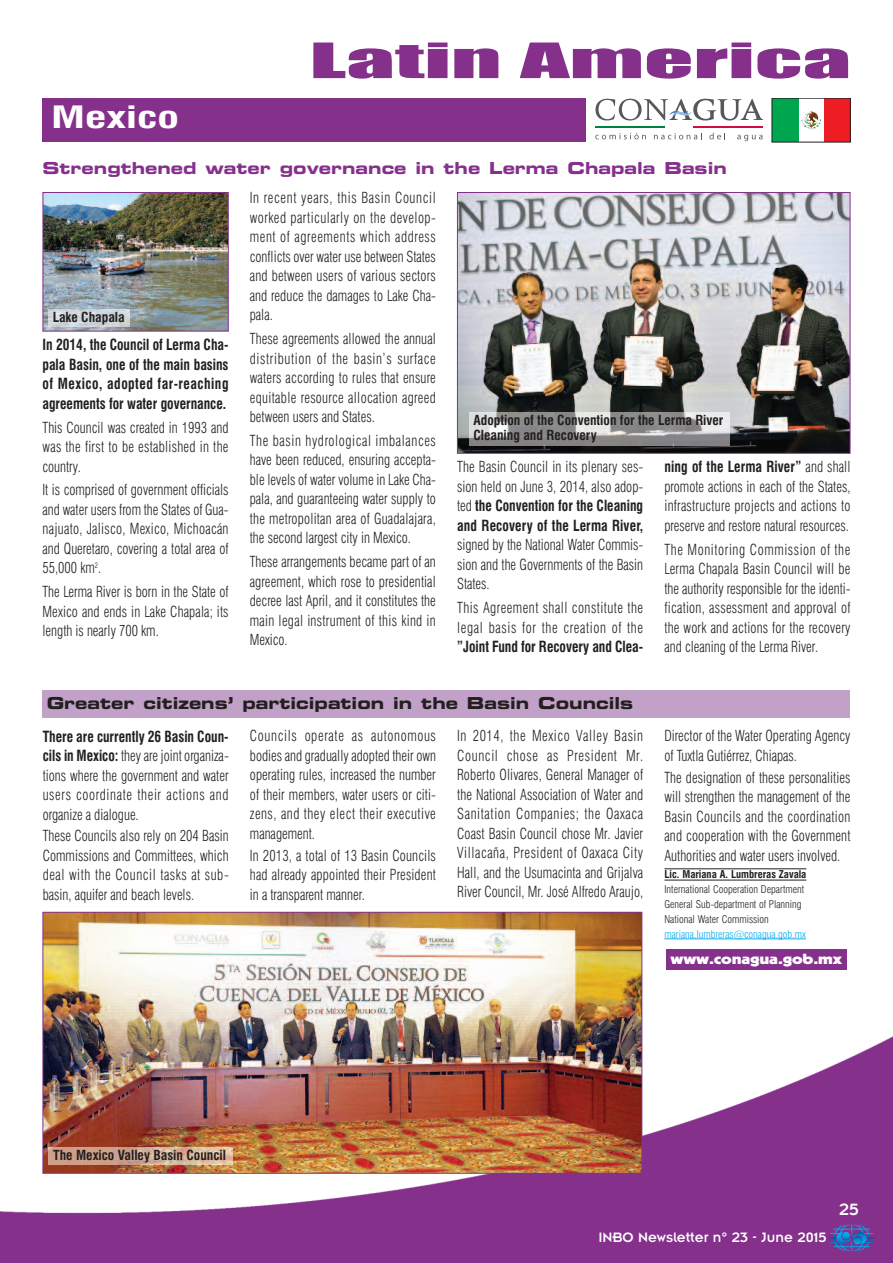
<style>
.page{position:relative;width:893px;height:1263px;background:#fff}
.page>*{position:absolute;margin:0;border:0;box-sizing:border-box;transform-origin:0 0}
.t1{font:45px "Impact";color:#85318c;scale:2.15 1}
.t2{font:700 condensed 30px "Swiss 721 BT";color:#fff;scale:1.5 1}
.t3{font:18px "Insignia";color:#fff}
.t4{font:16.5px "Eurostile Bold Extended Two";color:#85318c}
.t5{font:16.5px "Eurostile Bold Extended Two";color:#231f20}
.t6{font:300 condensed 15px/19.5px "Swiss 721 BT";color:#231f20;text-align:justify;scale:.9 1}
.t7{font:700 condensed 15px/19.5px "Swiss 721 BT";color:#231f20;text-align:justify;scale:.9 1}
.t8{font:300 condensed 15px/19.5px "Swiss 721 BT";letter-spacing:.035em;color:#231f20;scale:.9 1}
.t9{font:15px "Insignia";color:#fff}
.t10{font:900 14.25px "Kabel";letter-spacing:-.01em;color:#fff;scale:1.3 1}
.t11{font:700 condensed 13.5px/15px "Swiss 721 BT";color:#231f20}
.t12{font:300 condensed 10.5px/15px "Swiss 721 BT";color:#231f20}
.t13{font:300 condensed 10.5px "Swiss 721 BT";color:#00aeef}
.t14{font:700 condensed 10.5px "Swiss 721 BT";color:#231f20}
.s1{font-weight:700}
</style>
<div class="page">
<img style="left:0;top:911px;width:893px;height:352px">
<svg style="left:829px;top:1224px;width:45px;height:27px"></svg>
<div style="left:43px;top:98px;width:543px;height:43px;background:#85318c"></div>
<div style="left:824px;top:98px;width:26px;height:44px;background:#ee1d23"></div>
<div style="left:772px;top:98px;width:26px;height:44px;background:#00a54f"></div>
<svg style="left:801px;top:111px;width:20px;height:19px"></svg>
<svg style="left:595px;top:133px;width:51px;height:6px"></svg>
<svg style="left:654px;top:133px;width:48px;height:6px"></svg>
<svg style="left:709px;top:133px;width:16px;height:6px"></svg>
<svg style="left:737px;top:135px;width:25px;height:6px"></svg>
<svg style="left:595px;top:99px;width:168px;height:21px"></svg>
<hr style="left:693px;top:126px;width:70px;height:2px;background:#d20d44">
<hr style="left:596px;top:126px;width:69px;height:2px;background:#00843d">
<hr style="left:664px;top:868px;width:142px;height:1px;background:#231f20">
<hr style="left:664px;top:880px;width:142px;height:1px;background:#231f20">
<hr style="left:664px;top:938px;width:142px;height:1px;background:#00aeef">
<div style="left:666px;top:949px;width:181px;height:21px;background:#85318c"></div>
<div style="left:43px;top:690px;width:807px;height:27px;background:#c1a1c7"></div>
<img style="left:459px;top:194px;width:389px;height:258px">
<div style="left:457px;top:192px;width:393px;height:262px;border:1px solid #85318c"></div>
<img style="left:469px;top:412px;width:260px;height:33px">
<img style="left:45px;top:914px;width:595px;height:258px">
<div style="left:43px;top:912px;width:599px;height:262px;border:1px solid #85318c"></div>
<img style="left:49px;top:1147px;width:184px;height:17px">
<img style="left:45px;top:194px;width:182px;height:136px">
<div style="left:43px;top:192px;width:186px;height:140px;border:1px solid #85318c"></div>
<img style="left:49px;top:309px;width:81px;height:17px">
<h1 class="t1" style="left:309px;top:36px;width:254px">Latin America</h1>
<h2 class="t2" style="left:51px;top:106px;width:87px">Mexico</h2>
<p class="t4" style="left:43px;top:162px;width:686px">Strengthened water governance in the Lerma Chapala Basin</p>
<p class="t11" style="left:53px;top:310px;width:73px">Lake Chapala</p>
<p class="t7" style="left:43px;top:336px;width:208px">In 2014, the Council of Lerma Cha&shy;pala Basin, one of the main basins of Mexico, adopted far-reaching agreements for water governance.</p>
<p class="t6" style="left:43px;top:419px;width:208px">This Council was created in 1993 and was the first to be established in the country.</p>
<p class="t6" style="left:43px;top:481px;width:208px">It is comprised of government officials and water users from the States of Gua&shy;najuato, Jalisco, Mexico, Michoacán and Queretaro, covering a total area of 55,000 km<sup>2</sup>.</p>
<p class="t6" style="left:43px;top:583px;width:208px">The Lerma River is born in the State of Mexico and ends in Lake Chapala; its length is nearly 700 km.</p>
<p class="t6" style="left:250px;top:189px;width:208px">In recent years, this Basin Council worked particularly on the develop&shy;ment of agreements which address conflicts over water use between States and between users of various sectors and reduce the damages to Lake Cha&shy;pala.</p>
<p class="t6" style="left:250px;top:330px;width:208px">These agreements allowed the annual distribution of the basin’s surface waters according to rules that ensure equitable resource allocation agreed between users and States.</p>
<p class="t6" style="left:250px;top:432px;width:208px">The basin hydrological imbalances have been reduced, ensuring accepta&shy;ble levels of water volume in Lake Cha&shy;pala, and guaranteeing water supply to the metropolitan area of Guadalajara, the second largest city in Mexico.</p>
<p class="t6" style="left:250px;top:553px;width:208px">These arrangements became part of an agreement, which rose to presidential decree last April, and it constitutes the main legal instrument of this kind in Mexico.</p>
<p class="t11" style="left:473px;top:414px;width:252px">Adoption of the Convention for the Lerma River<br>Cleaning and Recovery</p>
<p class="t6" style="left:457px;top:458px;width:208px">The Basin Council in its plenary ses&shy;sion held on June 3, 2014, also adop&shy;ted <span class="s1">the Convention for the Cleaning and Recovery of the Lerma River,</span></p>
<p class="t6" style="left:457px;top:536px;width:208px">signed by the National Water Commis&shy;sion and the Governments of the Basin States.</p>
<p class="t8" style="left:457px;top:599px;width:208px">This Agreement shall constitute the legal basis for the creation of the</p>
<p class="t7" style="left:457px;top:638px;width:208px">”Joint Fund for Recovery and Clea-</p>
<p class="t6" style="left:664px;top:459px;width:208px"><span class="s1">ning of the Lerma River”</span> and shall promote actions in each of the States, infrastructure projects and actions to preserve and restore natural resources.</p>
<p class="t6" style="left:664px;top:541px;width:208px">The Monitoring Commission of the Lerma Chapala Basin Council will be the authority responsible for the identi&shy;fication, assessment and approval of the work and actions for the recovery and cleaning of the Lerma River.</p>
<p class="t5" style="left:47px;top:697px;width:588px">Greater citizens’ participation in the Basin Councils</p>
<p class="t6" style="left:43px;top:728px;width:208px"><span class="s1">There are currently 26 Basin Coun&shy;cils in Mexico:</span> they are joint organiza&shy;tions where the government and water users coordinate their actions and organize a dialogue.</p>
<p class="t6" style="left:43px;top:827px;width:208px">These Councils also rely on 204 Basin Commissions and Committees, which deal with the Council tasks at sub&shy;basin, aquifer and beach levels.</p>
<p class="t6" style="left:250px;top:727px;width:208px">Councils operate as autonomous bodies and gradually adopted their own operating rules, increased the number of their members, water users or citi&shy;zens, and they elect their executive management.</p>
<p class="t6" style="left:250px;top:847px;width:208px">In 2013, a total of 13 Basin Councils had already appointed their President in a transparent manner.</p>
<p class="t6" style="left:457px;top:727px;width:208px">In 2014, the Mexico Valley Basin Council chose as President Mr.<br>Roberto Olivares, General Manager of the National Association of Water and Sanitation Companies; the Oaxaca Coast Basin Council chose Mr. Javier Villacaña, President of Oaxaca City Hall, and the Usumacinta and Grijalva River Council, Mr. José Alfredo Araujo,</p>
<p class="t6" style="left:664px;top:727px;width:208px">Director of the Water Operating Agency of Tuxtla Gutiérrez, Chiapas.</p>
<p class="t6" style="left:664px;top:769px;width:208px">The designation of these personalities will strengthen the management of the Basin Councils and the coordination and cooperation with the Government Authorities and water users involved.</p>
<p class="t14" style="left:664px;top:870px;width:143px">Lic. Mariana A. Lumbreras Zavala</p>
<p class="t12" style="left:664px;top:882px;width:141px">International Cooperation Department<br>General Sub-department of Planning<br>National Water Commission</p>
<p class="t13" style="left:664px;top:930px;width:143px">mariana.lumbreras@conagua.gob.mx</p>
<p class="t10" style="left:671px;top:953px;width:133px">www.conagua.gob.mx</p>
<p class="t11" style="left:53px;top:1148px;width:174px">The Mexico Valley Basin Council</p>
<p class="t9" style="left:598px;top:1233px;width:230px">INBO Newsletter n° 23 - June 2015</p>
<p class="t3" style="left:839px;top:1203px;width:21px">25</p>
</div>
